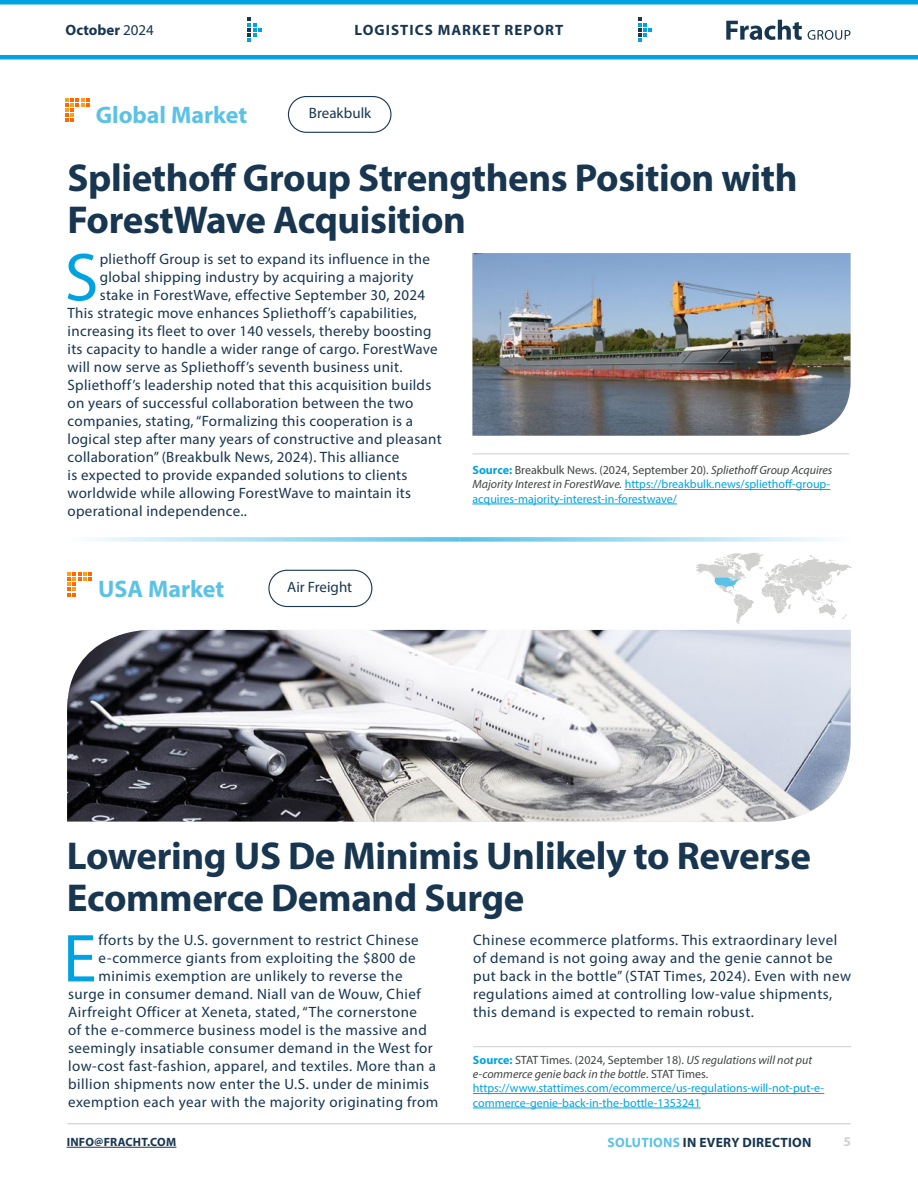
<style>
.page{position:relative;width:918px;height:1188px;background:#fff}
.page>*{position:absolute;margin:0;border:0;box-sizing:border-box;transform-origin:0 0}
.t1{font:68.4px "Myriad Pro";color:#00a3e0}
.t2{font:700 39px/42px "Myriad Pro";letter-spacing:-.01em;color:#183650}
.t3{font:700 24px "Myriad Pro";color:#5bc2e7}
.t4{font:15px/18px "Myriad Pro";letter-spacing:.02em;color:#183650}
.t5{font:700 15px "Myriad Pro";letter-spacing:.07em;color:#183650}
.t6{font:15px "Myriad Pro";color:#183650}
.t7{font:700 15px "Myriad Pro";color:#183650}
.t8{font:700 13.5px "Myriad Pro";letter-spacing:.02em;color:#183650}
.t9{font:700 13.5px "Myriad Pro";color:#d0d0ce}
.t10{font:12px/14.4px "Myriad Pro";color:#00a3e0}
.t11{font:700 12px "Myriad Pro";letter-spacing:.02em;color:#183650}
.s1{font-weight:400}
.s2{font-weight:700}
.s3{color:#3f4443}
.s4{font-style:italic;color:#3f4443}
.s5{color:#5bc2e7}
</style>
<div class="page">
<hr style="left:68px;top:1123px;width:783px;height:1px;background:#d0d0ce">
<hr style="left:67px;top:1147px;width:109px;height:1px;background:#183650">
<svg style="left:248px;top:18px;width:13px;height:24px"></svg>
<svg style="left:726px;top:20px;width:76px;height:20px"></svg>
<svg style="left:808px;top:30px;width:42px;height:10px"></svg>
<svg style="left:638px;top:18px;width:14px;height:24px"></svg>
<hr style="left:0;top:55px;width:918px;height:4px;background:#00a3e0">
<hr style="left:0;top:0;width:918px;height:4px;background:#00a3e0">
<hr style="left:472px;top:454px;width:377px;height:1px;background:#d0d0ce">
<img style="left:472px;top:253px;width:378px;height:183px">
<hr style="left:625px;top:489px;width:205px;height:1px;background:#00a3e0">
<hr style="left:472px;top:504px;width:205px;height:1px;background:#00a3e0">
<svg style="left:65px;top:98px;width:25px;height:24px"></svg>
<img style="left:67px;top:630px;width:784px;height:192px">
<svg style="left:460px;top:537px;width:371px;height:5px;background:#b0e1f3"></svg>
<svg style="left:90px;top:537px;width:370px;height:5px;background:#b0e1f3"></svg>
<hr style="left:473px;top:1046px;width:378px;height:1px;background:#d0d0ce">
<hr style="left:473px;top:1093px;width:351px;height:1px;background:#00a3e0">
<hr style="left:473px;top:1108px;width:228px;height:1px;background:#00a3e0">
<svg style="left:67px;top:573px;width:25px;height:23px"></svg>
<svg style="left:696px;top:553px;width:156px;height:71px"></svg>
<div style="left:268px;top:570px;width:104px;height:37px;border:1px solid #183650;border-radius:18px"></div>
<div style="left:288px;top:96px;width:104px;height:37px;border:1px solid #183650;border-radius:18px"></div>
<p class="t7" style="left:66px;top:21px;width:90px">October <span class="s1">2024</span></p>
<p class="t5" style="left:355px;top:21px;width:210px">LOGISTICS MARKET REPORT</p>
<h3 class="t3" style="left:96px;top:99px;width:153px">Global Market</h3>
<p class="t6" style="left:309px;top:104px;width:64px">Breakbulk</p>
<h2 class="t2" style="left:68px;top:156px;width:732px">Spliethoff Group Strengthens Position with<br>ForestWave Acquisition</h2>
<h1 class="t1" style="left:65px;top:235px;width:35px">S</h1>
<p class="t4" style="left:100px;top:250px;width:332px">pliethoff Group is set to expand its influence in the</p>
<p class="t4" style="left:100px;top:268px;width:315px">global shipping industry by acquiring a majority</p>
<p class="t4" style="left:100px;top:286px;width:327px">stake in ForestWave, effective September 30, 2024</p>
<p class="t4" style="left:68px;top:304px;width:351px">This strategic move enhances Spliethoff’s capabilities,</p>
<p class="t4" style="left:68px;top:322px;width:365px">increasing its fleet to over 140 vessels, thereby boosting</p>
<p class="t4" style="left:68px;top:340px;width:372px">its capacity to handle a wider range of cargo. ForestWave</p>
<p class="t4" style="left:68px;top:358px;width:336px">will now serve as Spliethoff’s seventh business unit.</p>
<p class="t4" style="left:68px;top:376px;width:365px">Spliethoff’s leadership noted that this acquisition builds</p>
<p class="t4" style="left:68px;top:394px;width:347px">on years of successful collaboration between the two</p>
<p class="t4" style="left:68px;top:412px;width:347px">companies, stating, “Formalizing this cooperation is a</p>
<p class="t4" style="left:68px;top:430px;width:376px">logical step after many years of constructive and pleasant</p>
<p class="t4" style="left:68px;top:448px;width:333px">collaboration” (Breakbulk News, 2024). This alliance</p>
<p class="t4" style="left:68px;top:466px;width:341px">is expected to provide expanded solutions to clients</p>
<p class="t4" style="left:68px;top:484px;width:345px">worldwide while allowing ForestWave to maintain its</p>
<p class="t4" style="left:68px;top:502px;width:181px">operational independence..</p>
<h3 class="t3" style="left:98px;top:574px;width:128px">USA Market</h3>
<p class="t6" style="left:287px;top:578px;width:67px">Air Freight</p>
<p class="t10" style="left:472px;top:463px;width:361px"><span class="s2">Source:</span> <span class="s3">Breakbulk News. (2024, September 20).</span> <span class="s4">Spliethoff Group Acquires<br>Majority Interest in ForestWave.</span> https://breakbulk.news/spliethoff-group&shy;acquires-majority-interest-in-forestwave/</p>
<h2 class="t2" style="left:67px;top:833px;width:746px">Lowering US De Minimis Unlikely to Reverse<br>Ecommerce Demand Surge</h2>
<h1 class="t1" style="left:63px;top:916px;width:35px">E</h1>
<p class="t4" style="left:99px;top:931px;width:322px">fforts by the U.S. government to restrict Chinese</p>
<p class="t4" style="left:99px;top:949px;width:319px">e-commerce giants from exploiting the $800 de</p>
<p class="t4" style="left:99px;top:967px;width:305px">minimis exemption are unlikely to reverse the</p>
<p class="t4" style="left:68px;top:985px;width:354px">surge in consumer demand. Niall van de Wouw, Chief</p>
<p class="t4" style="left:68px;top:1003px;width:350px">Airfreight Officer at Xeneta, stated, “The cornerstone</p>
<p class="t4" style="left:68px;top:1021px;width:360px">of the e-commerce business model is the massive and</p>
<p class="t4" style="left:68px;top:1039px;width:366px">seemingly insatiable consumer demand in the West for</p>
<p class="t4" style="left:68px;top:1057px;width:369px">low-cost fast-fashion, apparel, and textiles. More than a</p>
<p class="t4" style="left:68px;top:1075px;width:363px">billion shipments now enter the U.S. under de minimis</p>
<p class="t4" style="left:68px;top:1093px;width:372px">exemption each year with the majority originating from</p>
<p class="t4" style="left:473px;top:931px;width:379px">Chinese ecommerce platforms. This extraordinary level of demand is not going away and the genie cannot be put back in the bottle” (STAT Times, 2024). Even with new regulations aimed at controlling low-value shipments, this demand is expected to remain robust.</p>
<p class="t10" style="left:473px;top:1052px;width:353px"><span class="s2">Source:</span> <span class="s3">STAT Times. (2024, September 18).</span> <span class="s4">US regulations will not put e-commerce genie back in the bottle</span><span class="s3">. STAT Times. </span>https://www.stattimes.com/ecommerce/us-regulations-will-not-put-e&shy;commerce-genie-back-in-the-bottle-1353241</p>
<p class="t11" style="left:67px;top:1134px;width:111px">INFO@FRACHT.COM</p>
<p class="t8" style="left:608px;top:1133px;width:205px"><span class="s5">SOLUTIONS</span> IN EVERY DIRECTION</p>
<p class="t9" style="left:843px;top:1133px;width:9px">5</p>
</div>
